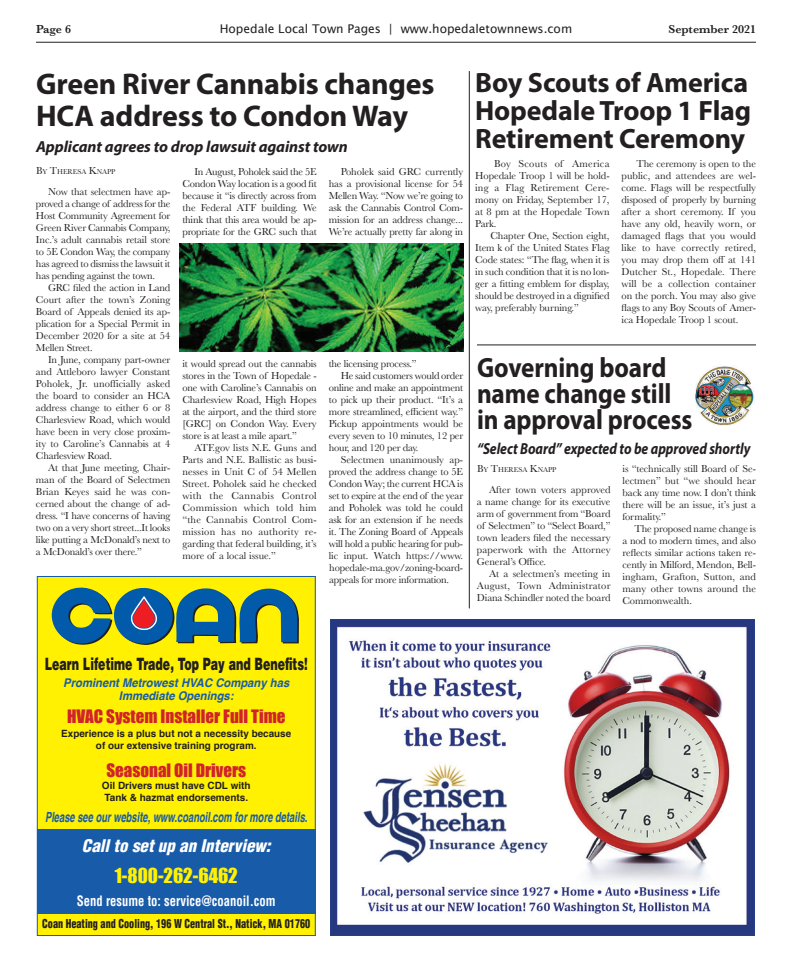
<style>
.page{position:relative;width:792px;height:972px;background:#fff}
.page>*{position:absolute;margin:0;border:0;box-sizing:border-box;transform-origin:0 0}
.t1{font:700 30px/32px "Myriad Pro";letter-spacing:-.005em;color:#231f20}
.t2{font:700 28px/28px "Myriad Pro";letter-spacing:-.005em;color:#231f20;text-align:justify}
.t3{font:700 28px/26px "Myriad Pro";letter-spacing:-.005em;color:#231f20;scale:.9 1}
.t4{font:19px "Impact";color:#fff101}
.t5{font:17px "Impact";color:#d1232a}
.t6{font:900 17px "Helvetica";color:#231f20;scale:.65 1}
.t7{font:italic 900 condensed 17px "Helvetica";color:#fff}
.t8{font:italic 700 16px "Myriad Pro";letter-spacing:-.005em;color:#231f20;scale:.85 1}
.t9{font:italic 700 16px "Myriad Pro";letter-spacing:-.005em;color:#231f20}
.t10{font:italic 700 14px "Helvetica";color:#185ba9;scale:.67 1}
.t11{font:700 condensed 14px "Helvetica";color:#fff;scale:.9 1}
.t12{font:900 condensed 12px "Helvetica";color:#231f20;scale:.85 1}
.t13{font:italic 700 12px/13px "Helvetica";color:#185ba9;text-align:center;scale:.94 1}
.t14{font:12px "Lucida Grande";color:#231f20}
.t15{font:600 12px "Baskerville";color:#231f20}
.t16{font:10.5px/12px "Baskerville";letter-spacing:-.015em;color:#231f20;text-align:justify}
.t17{font:700 10px/12px "Helvetica";color:#231f20;text-align:center}
.t18{font:7.3px "Baskerville";letter-spacing:-.005em;color:#231f20}
.s1{font-size:10.5px}
</style>
<div class="page">
<hr style="left:36px;top:42px;width:720px;height:1px;background:#231f20">
<div style="left:37px;top:576px;width:279px;height:360px;background:#fff101"></div>
<div style="left:37px;top:829px;width:279px;height:85px;background:#185ba9"></div>
<svg style="left:52px;top:587px;width:247px;height:58px"></svg>
<div style="left:37px;top:576px;width:279px;height:360px;border:1px solid #185ba9"></div>
<img style="left:179px;top:243px;width:284px;height:109px">
<hr style="left:469px;top:71px;width:1px;height:537px;background:#231f20">
<img style="left:693px;top:364px;width:63px;height:62px;border-radius:31px">
<hr style="left:477px;top:345px;width:279px;height:1px;background:#231f20">
<img style="left:332px;top:621px;width:421px;height:313px">
<div style="left:330px;top:619px;width:425px;height:317px;border:1px solid #253f8e"></div>
<p class="t15" style="left:36px;top:21px;width:37px">Page 6</p>
<p class="t14" style="left:220px;top:22px;width:354px">Hopedale Local Town Pages | www.hopedaletownnews.com</p>
<p class="t15" style="left:668px;top:21px;width:89px">September 2021</p>
<h1 class="t1" style="left:36px;top:66px;width:400px">Green River Cannabis changes<br>HCA address to Condon Way</h1>
<h3 class="t9" style="left:36px;top:136px;width:313px">Applicant agrees to drop lawsuit against town</h3>
<p class="t18" style="left:36px;top:167px;width:81px"><span class="s1">B</span>Y <span class="s1">T</span>HERESA <span class="s1">K</span>NAPP</p>
<p class="t16" style="left:36px;top:186px;width:136px;text-indent:12px">Now that selectmen have ap&shy;proved a change of address for the Host Community Agreement for Green River Cannabis Company, Inc.’s adult cannabis retail store to 5E Condon Way, the company has agreed to dismiss the lawsuit it has pending against the town.</p>
<p class="t16" style="left:36px;top:282px;width:136px;text-indent:12px">GRC filed the action in Land Court after the town’s Zoning Board of Appeals denied its ap&shy;plication for a Special Permit in December 2020 for a site at 54<br>Mellen Street.</p>
<p class="t16" style="left:36px;top:354px;width:136px;text-indent:12px">In June, company part-owner and Attleboro lawyer Constant Poholek, Jr. unofficially asked the board to consider an HCA address change to either 6 or 8<br>Charlesview Road, which would have been in very close proxim&shy;ity to Caroline’s Cannabis at 4<br>Charlesview Road.</p>
<p class="t16" style="left:36px;top:462px;width:136px;text-indent:12px">At that June meeting, Chair&shy;man of the Board of Selectmen Brian Keyes said he was con&shy;cerned about the change of ad&shy;dress. “I have concerns of having two on a very short street...It looks like putting a McDonald’s next to a McDonald’s over there.”</p>
<p class="t16" style="left:329px;top:166px;width:136px;text-indent:12px">Poholek said GRC currently has a provisional license for 54<br>Mellen Way. “Now we’re going to ask the Cannabis Control Com&shy;mission for an address change...<br>We’re actually pretty far along in</p>
<p class="t16" style="left:182px;top:165px;width:136px;text-indent:12px">In August, Poholek said the 5E Condon Way location is a good fit because it “is directly across from the Federal ATF building. We think that this area would be ap&shy;propriate for the GRC such that</p>
<p class="t16" style="left:182px;top:357px;width:136px">it would spread out the cannabis stores in the Town of Hopedale - one with Caroline’s Cannabis on Charlesview Road, High Hopes at the airport, and the third store [GRC] on Condon Way. Every store is at least a mile apart.”</p>
<p class="t16" style="left:182px;top:441px;width:136px;text-indent:12px">ATF.gov lists N.E. Guns and Parts and N.E. Ballistic as busi&shy;nesses in Unit C of 54 Mellen Street. Poholek said he checked with the Cannabis Control Commission which told him “the Cannabis Control Com&shy;mission has no authority re&shy;garding that federal building, it’s more of a local issue.”</p>
<p class="t16" style="left:329px;top:358px;width:89px">the licensing process.”</p>
<p class="t16" style="left:341px;top:370px;width:124px">He said customers would order</p>
<p class="t16" style="left:329px;top:382px;width:136px">online and make an appointment</p>
<p class="t16" style="left:329px;top:394px;width:136px">to pick up their product. “It’s a</p>
<p class="t16" style="left:329px;top:406px;width:136px">more streamlined, efficient way.”</p>
<p class="t16" style="left:329px;top:418px;width:136px">Pickup appointments would be</p>
<p class="t16" style="left:329px;top:430px;width:136px">every seven to 10 minutes, 12 per</p>
<p class="t16" style="left:329px;top:442px;width:91px">hour, and 120 per day.</p>
<p class="t16" style="left:341px;top:454px;width:124px">Selectmen unanimously ap-</p>
<p class="t16" style="left:329px;top:466px;width:136px">proved the address change to 5E</p>
<p class="t16" style="left:329px;top:478px;width:136px">Condon Way; the current HCA is</p>
<p class="t16" style="left:329px;top:490px;width:136px">set to expire at the end of the year</p>
<p class="t16" style="left:329px;top:502px;width:136px">and Poholek was told he could</p>
<p class="t16" style="left:329px;top:514px;width:136px">ask for an extension if he needs</p>
<p class="t16" style="left:329px;top:526px;width:136px">it. The Zoning Board of Appeals</p>
<p class="t16" style="left:329px;top:538px;width:136px">will hold a public hearing for pub-</p>
<p class="t16" style="left:329px;top:550px;width:136px">lic input. Watch https://www.</p>
<p class="t16" style="left:329px;top:562px;width:135px">hopedale-ma.gov/zoning-board-</p>
<p class="t16" style="left:329px;top:574px;width:121px">appeals for more information.</p>
<h2 class="t2" style="left:475px;top:68px;width:278px">Boy Scouts of America Hopedale Troop 1 Flag Retirement Ceremony</h2>
<p class="t16" style="left:475px;top:157px;width:136px;text-indent:19px">Boy Scouts of America Hopedale Troop 1 will be hold&shy;ing a Flag Retirement Cere&shy;mony on Friday, September 17, at 8 pm at the Hopedale Town Park.</p>
<p class="t16" style="left:475px;top:229px;width:136px;text-indent:15px">Chapter One, Section eight, Item k of the United States Flag Code states: “The flag, when it is in such condition that it is no lon&shy;ger a fitting emblem for display, should be destroyed in a dignified way, preferably burning.”</p>
<p class="t16" style="left:622px;top:157px;width:136px;text-indent:15px">The ceremony is open to the public, and attendees are wel&shy;come. Flags will be respectfully disposed of properly by burning after a short ceremony. If you have any old, heavily worn, or damaged flags that you would like to have correctly retired, you may drop them off at 141<br>Dutcher St., Hopedale. There will be a collection container on the porch. You may also give flags to any Boy Scouts of Amer&shy;ica Hopedale Troop 1 scout.</p>
<h2 class="t3" style="left:477px;top:354px;width:241px">Governing board name change still in approval process</h2>
<h3 class="t8" style="left:477px;top:438px;width:323px">“Select Board” expected to be approved shortly</h3>
<p class="t18" style="left:477px;top:465px;width:81px"><span class="s1">B</span>Y <span class="s1">T</span>HERESA <span class="s1">K</span>NAPP</p>
<p class="t16" style="left:477px;top:483px;width:135px;text-indent:12px">After town voters approved a name change for its executive arm of government from “Board of Selectmen” to “Select Board,” town leaders filed the necessary paperwork with the Attorney General’s Office.</p>
<p class="t16" style="left:477px;top:567px;width:135px;text-indent:12px">At a selectmen’s meeting in August, Town Administrator Diana Schindler noted the board</p>
<p class="t16" style="left:622px;top:463px;width:135px">is “technically still Board of Se&shy;lectmen” but “we should hear back any time now. I don’t think there will be an issue, it’s just a formality.”</p>
<p class="t16" style="left:622px;top:523px;width:135px;text-indent:12px">The proposed name change is a nod to modern times, and also reflects similar actions taken re&shy;cently in Milford, Mendon, Bell&shy;ingham, Grafton, Sutton, and many other towns around the Commonwealth.</p>
<h3 class="t6" style="left:45px;top:653px;width:406px">Learn Lifetime Trade, Top Pay and Benefits!</h3>
<p class="t13" style="left:63px;top:677px;width:242px">Prominent Metrowest HVAC Company has<br>Immediate Openings:</p>
<h3 class="t5" style="left:67px;top:703px;width:220px">HVAC System Installer Full Time</h3>
<p class="t17" style="left:61px;top:727px;width:231px">Experience is a plus but not a necessity because of our extensive training program.</p>
<h3 class="t5" style="left:106px;top:757px;width:141px">Seasonal Oil Drivers</h3>
<p class="t17" style="left:102px;top:779px;width:150px;text-align:left">Oil Drivers must have CDL with<br>Tank &amp; hazmat endorsements.</p>
<h3 class="t10" style="left:45px;top:805px;width:393px">Please see our website, www.coanoil.com for more details.</h3>
<h3 class="t7" style="left:82px;top:835px;width:190px">Call to set up an Interview:</h3>
<h3 class="t4" style="left:115px;top:861px;width:125px">1-800-262-6462</h3>
<h3 class="t11" style="left:77px;top:893px;width:222px">Send resume to: service@coanoil.com</h3>
<p class="t12" style="left:42px;top:916px;width:317px">Coan Heating and Cooling, 196 W Central St., Natick, MA 01760</p>
</div>
